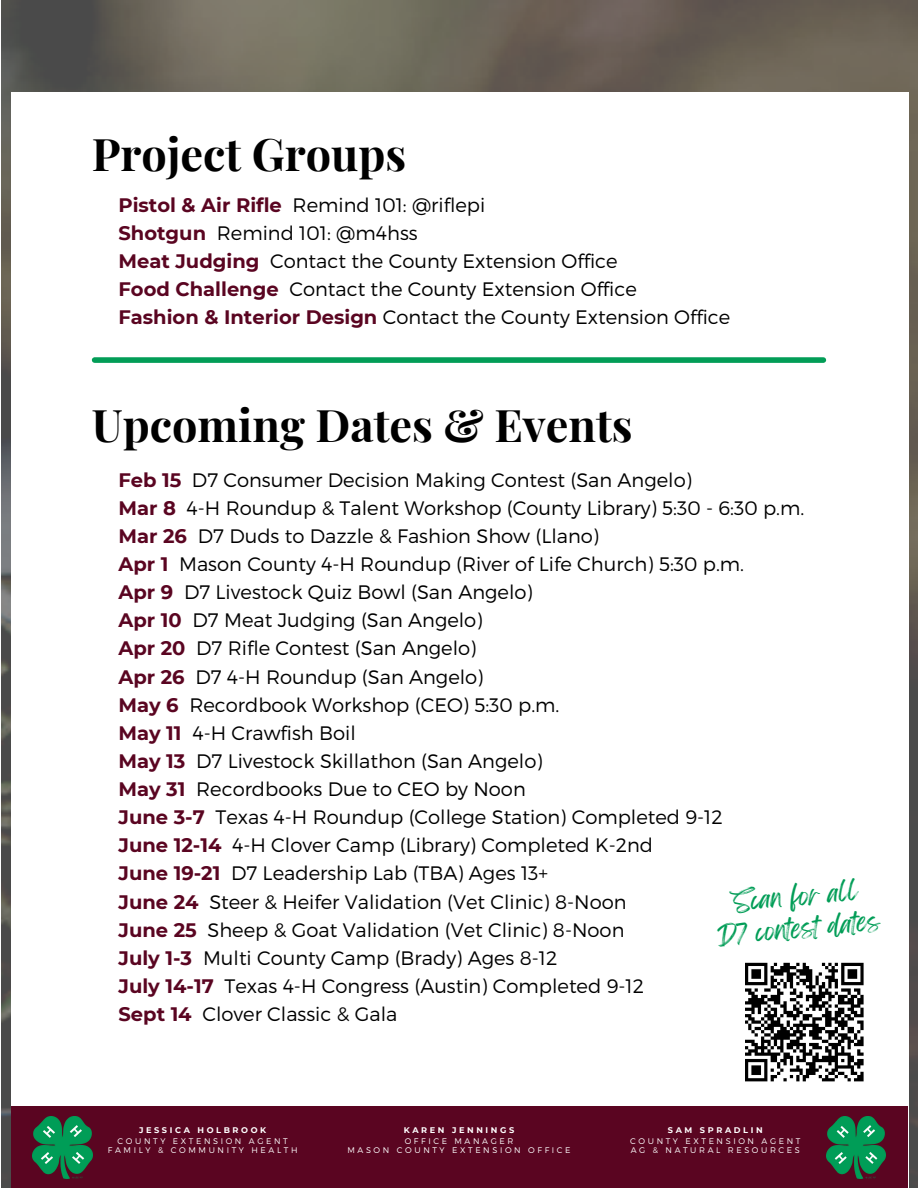
<style>
.page{position:relative;width:918px;height:1188px;background:#fff}
.page>*{position:absolute;margin:0;border:0;box-sizing:border-box;transform-origin:0 0}
.t1{font:700 45px "Playfair Display";color:#000}
.t2{font:23.1px/32.2px "Feeling Passionate";color:#029d57;text-align:center}
.t3{font:300 19.5px/28.2px "Montserrat";color:#000}
.t4{font:300 8.1px "Montserrat";letter-spacing:.32em;color:#fff}
.t5{font:700 8.1px "Montserrat";letter-spacing:.32em;color:#fff}
.s1{font-weight:700;color:#5a0521}
</style>
<div class="page">
<img style="left:1px;top:0;width:917px;height:1188px">
<div style="left:11px;top:92px;width:897px;height:1096px;background:#fff"></div>
<div style="left:11px;top:1107px;width:896px;height:81px;background:#5a0521"></div>
<img style="left:32px;top:1116px;width:60px;height:62px">
<div style="left:95px;top:357px;width:728px;height:6px;background:#029d57"></div>
<img style="left:826px;top:1116px;width:60px;height:62px">
<img style="left:745px;top:962px;width:119px;height:120px">
<p class="t1" style="left:92px;top:122px;width:316px">Project Groups</p>
<p class="t3" style="left:118px;top:190px;width:613px"><span class="s1">Pistol &amp; Air Rifle</span> Remind 101: @riflepi<br><span class="s1">Shotgun</span> Remind 101: @m4hss<br><span class="s1">Meat Judging</span> Contact the County Extension Office<br><span class="s1">Food Challenge</span> Contact the County Extension Office<br><span class="s1">Fashion &amp; Interior Design</span> Contact the County Extension Office</p>
<h2 class="t1" style="left:92px;top:394px;width:542px">Upcoming Dates &amp; Events</h2>
<h1 class="t3" style="left:118px;top:465px;width:687px"><span class="s1">Feb 15</span> D7 Consumer Decision Making Contest (San Angelo)<br><span class="s1">Mar 8</span> 4-H Roundup &amp; Talent Workshop (County Library) 5:30 - 6:30 p.m.<br><span class="s1">Mar 26</span> D7 Duds to Dazzle &amp; Fashion Show (Llano)<br><span class="s1">Apr 1</span> Mason County 4-H Roundup (River of Life Church) 5:30 p.m.<br><span class="s1">Apr 9</span> D7 Livestock Quiz Bowl (San Angelo)<br><span class="s1">Apr 10</span> D7 Meat Judging (San Angelo)<br><span class="s1">Apr 20</span> D7 Rifle Contest (San Angelo)<br><span class="s1">Apr 26</span> D7 4-H Roundup (San Angelo)<br><span class="s1">May 6</span> Recordbook Workshop (CEO) 5:30 p.m.<br><span class="s1">May 11</span> 4-H Crawfish Boil<br><span class="s1">May 13</span> D7 Livestock Skillathon (San Angelo)<br><span class="s1">May 31</span> Recordbooks Due to CEO by Noon<br><span class="s1">June 3-7</span> Texas 4-H Roundup (College Station) Completed 9-12<br><span class="s1">June 12-14</span> 4-H Clover Camp (Library) Completed K-2nd<br><span class="s1">June 19-21</span> D7 Leadership Lab (TBA) Ages 13+<br><span class="s1">June 24</span> Steer &amp; Heifer Validation (Vet Clinic) 8-Noon<br><span class="s1">June 25</span> Sheep &amp; Goat Validation (Vet Clinic) 8-Noon<br><span class="s1">July 1-3</span> Multi County Camp (Brady) Ages 8-12<br><span class="s1">July 14-17</span></h1>
<p class="t2" style="left:713px;top:888px;width:165px;rotate:-5deg">Scan for all<br>D7 contest dates</p>
<h3 class="t3" style="left:118px;top:971px;width:527px;text-indent:106px">Texas 4-H Congress (Austin) Completed 9-12<br><span class="s1">Sept 14</span> Clover Classic &amp; Gala</h3>
<p class="t5" style="left:139px;top:1126px;width:129px">JESSICA HOLBROOK</p>
<p class="t4" style="left:118px;top:1135px;width:172px">COUNTY EXTENSION AGENT</p>
<p class="t4" style="left:108px;top:1145px;width:191px">FAMILY &amp; COMMUNITY HEALTH</p>
<p class="t5" style="left:404px;top:1126px;width:112px">KAREN JENNINGS</p>
<p class="t4" style="left:405px;top:1135px;width:110px">OFFICE MANAGER</p>
<p class="t4" style="left:347px;top:1145px;width:225px">MASON COUNTY EXTENSION OFFICE</p>
<p class="t5" style="left:668px;top:1126px;width:96px">SAM SPRADLIN</p>
<p class="t4" style="left:630px;top:1135px;width:172px">COUNTY EXTENSION AGENT</p>
<p class="t4" style="left:631px;top:1145px;width:171px">AG &amp; NATURAL RESOURCES</p>
</div>
